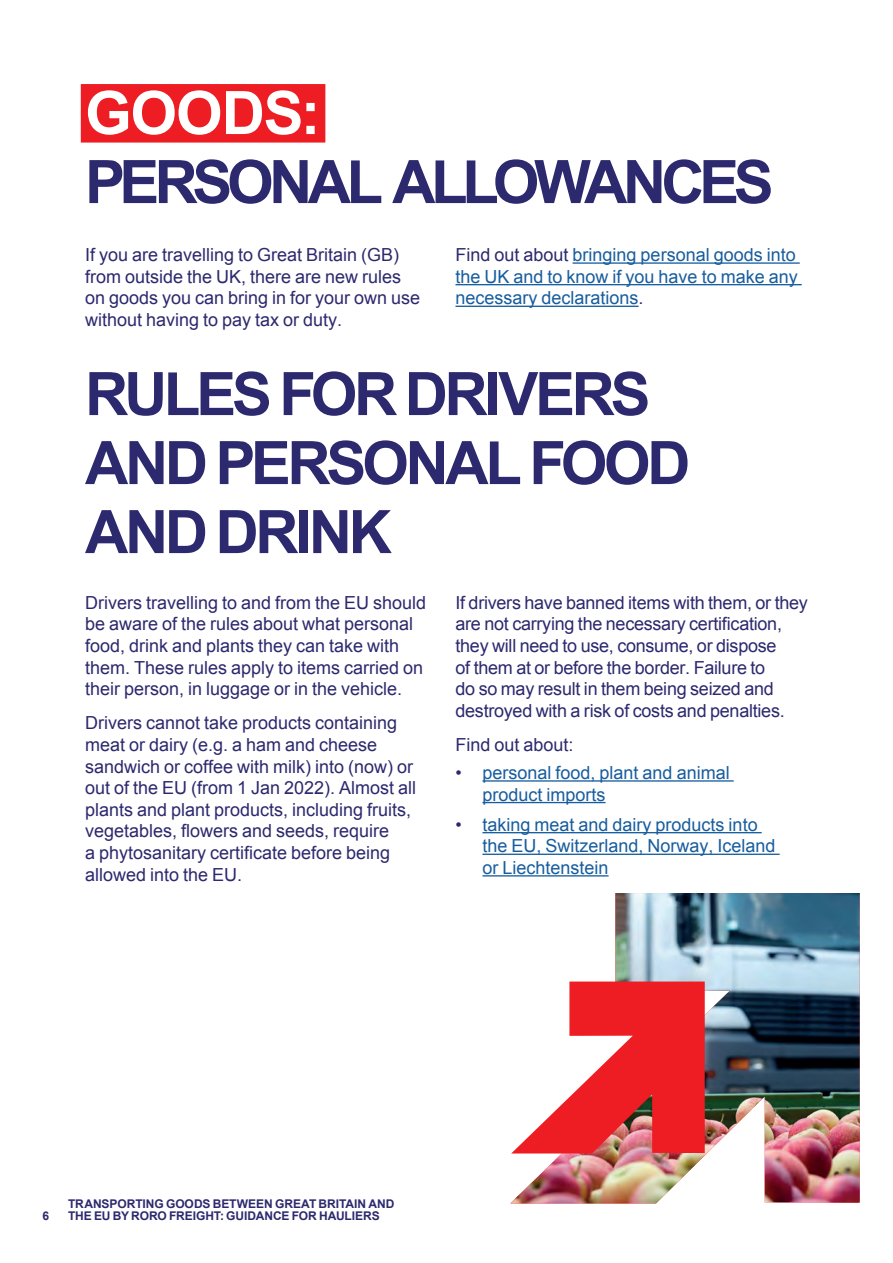
<style>
.page{position:relative;width:893px;height:1263px;background:#fff}
.page>*{position:absolute;margin:0;border:0;box-sizing:border-box;transform-origin:0 0}
._00_-_CAP_Headers_in{font:700 60px/69px "Arial";letter-spacing:-.07em;color:#2c296e}
._00_-_CAP_Headers_in-2{font:700 60px "Arial";letter-spacing:-.09em;color:#2c296e}
._00_-_W_O_Red_slug_p{font:700 60px "Arial";letter-spacing:-.02em;color:#fff}
._02_-_Main_TEXT_styl{font:18px/21.6px "Arial";color:#2c296e}
._02_-_Main_TEXT_styl-2{font:18px/21.6px "Arial";color:#175d9e}
.t1{font:700 12px "Arial";letter-spacing:-.005em;color:#2c296e}
.s1{color:#2c296e}
</style>
<div class="page">
<div style="left:81px;top:84px;width:244px;height:59px;background:#ee1d23"></div>
<hr style="left:573px;top:262px;width:227px;height:2px;background:#175d9e">
<hr style="left:455px;top:284px;width:347px;height:1px;background:#175d9e">
<hr style="left:455px;top:306px;width:184px;height:1px;background:#175d9e">
<hr style="left:482px;top:780px;width:252px;height:2px;background:#175d9e">
<hr style="left:482px;top:802px;width:124px;height:1px;background:#175d9e">
<hr style="left:482px;top:832px;width:280px;height:1px;background:#175d9e">
<hr style="left:482px;top:854px;width:298px;height:1px;background:#175d9e">
<hr style="left:482px;top:875px;width:127px;height:1px;background:#175d9e">
<img style="left:511px;top:893px;width:349px;height:310px">
<svg style="left:511px;top:981px;width:194px;height:172px"></svg>
<p class="_00_-_W_O_Red_slug_p" style="left:85px;top:73px;width:237px">GOODS:</p>
<p class="_00_-_CAP_Headers_in-2" style="left:85px;top:142px;width:690px">PERSONAL ALLOWANCES</p>
<p class="_02_-_Main_TEXT_styl" style="left:85px;top:244px;width:337px">If you are travelling to Great Britain (GB) from outside the UK, there are new rules on goods you can bring in for your own use without having to pay tax or duty.</p>
<p class="_02_-_Main_TEXT_styl-2" style="left:455px;top:244px;width:344px;text-align:justify"><span class="s1">Find out about</span> bringing personal goods into the UK and to know if you have to make any necessary declarations<span class="s1">.</span></p>
<p class="_00_-_CAP_Headers_in" style="left:85px;top:362px;width:607px">RULES FOR DRIVERS<br>AND PERSONAL FOOD<br>AND DRINK</p>
<p class="_02_-_Main_TEXT_styl" style="left:85px;top:592px;width:343px">Drivers travelling to and from the EU should be aware of the rules about what personal food, drink and plants they can take with them. These rules apply to items carried on their person, in luggage or in the vehicle.</p>
<p class="_02_-_Main_TEXT_styl" style="left:85px;top:712px;width:333px">Drivers cannot take products containing meat or dairy (e.g. a ham and cheese sandwich or coffee with milk) into (now) or out of the EU (from 1 Jan 2022). Almost all plants and plant products, including fruits, vegetables, flowers and seeds, require<br>a phytosanitary certificate before being allowed into the EU.</p>
<p class="_02_-_Main_TEXT_styl" style="left:455px;top:592px;width:354px">If drivers have banned items with them, or they are not carrying the necessary certification, they will need to use, consume, or dispose<br>of them at or before the border. Failure to<br>do so may result in them being seized and destroyed with a risk of costs and penalties.</p>
<p class="_02_-_Main_TEXT_styl" style="left:455px;top:734px;width:120px">Find out about:</p>
<p class="_02_-_Main_TEXT_styl-2" style="left:482px;top:762px;width:249px;text-indent:-27px"><span class="s1">•</span> personal food, plant and animal product imports</p>
<p class="_02_-_Main_TEXT_styl-2" style="left:482px;top:814px;width:295px;text-indent:-27px"><span class="s1">•</span> taking meat and dairy products into the EU, Switzerland, Norway, Iceland or Liechtenstein</p>
<p class="t1" style="left:68px;top:1196px;width:328px">TRANSPORTING GOODS BETWEEN GREAT BRITAIN AND</p>
<p class="t1" style="left:43px;top:1208px;width:8px">6</p>
<p class="t1" style="left:68px;top:1208px;width:313px">THE EU BY RORO FREIGHT: GUIDANCE FOR HAULIERS</p>
</div>
